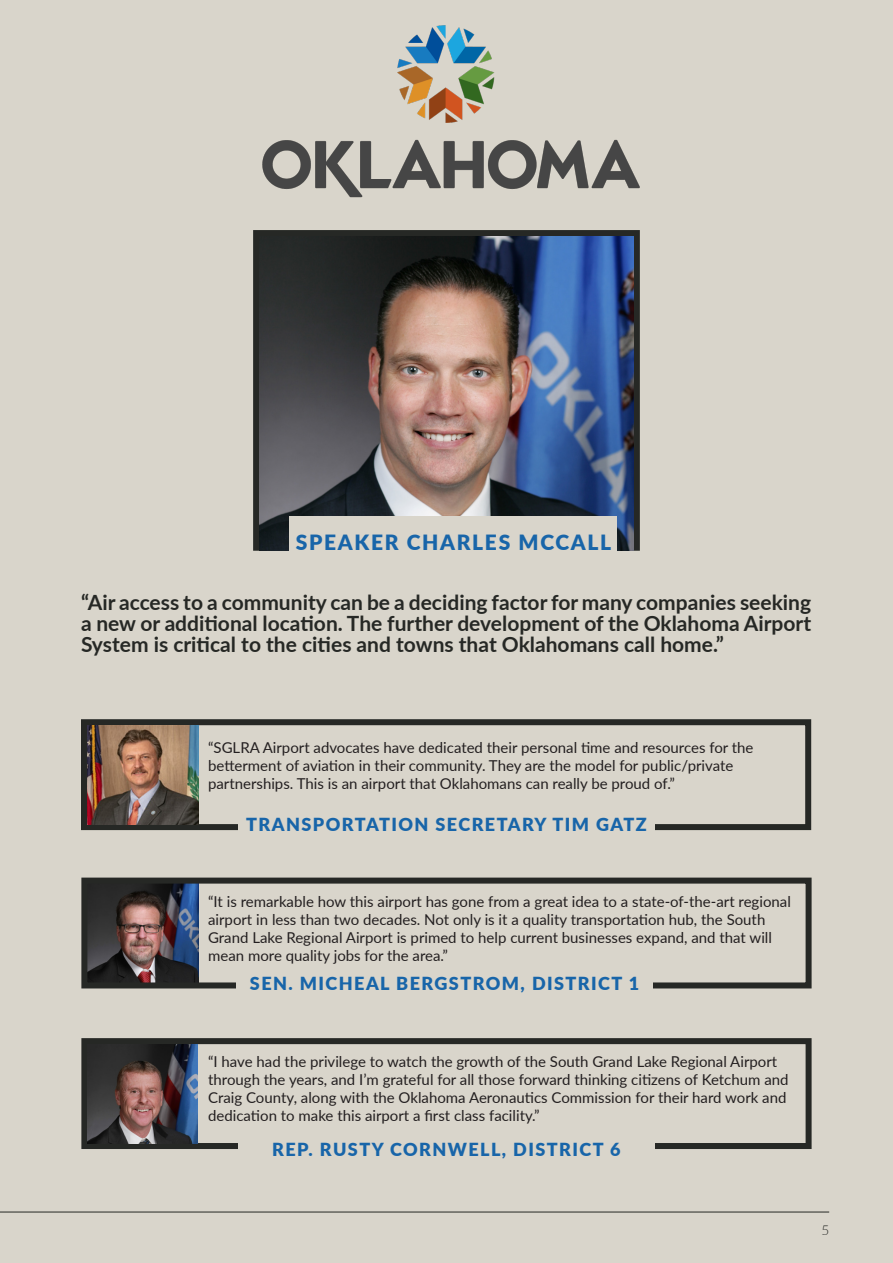
<style>
.page{position:relative;width:893px;height:1263px;background:#d9d5cb}
.page>*{position:absolute;margin:0;border:0;box-sizing:border-box;transform-origin:0 0}
.Body_Text_-_Align_Le{font:700 21px/21px "Lato";color:#262825;text-align:justify}
.Subhead_-_Align_Cent{font:900 21px "Lato";letter-spacing:.08em;color:#1865a9}
.Subhead_-_Align_Cent-2{font:900 18px "Lato";letter-spacing:.08em;color:#1865a9}
.t1{font:15px/18px "Lato";color:#231f20}
.t2{font:300 13.5px "Lato";color:#262825}
</style>
<div class="page">
<img style="left:262px;top:139px;width:378px;height:59px">
<img style="left:397px;top:25px;width:98px;height:98px">
<svg style="left:81px;top:719px;width:731px;height:112px"></svg>
<svg style="left:81px;top:877px;width:731px;height:112px"></svg>
<svg style="left:81px;top:1038px;width:731px;height:111px"></svg>
<div style="left:237px;top:957px;width:416px;height:51px;background:#d9d5cb"></div>
<div style="left:238px;top:1124px;width:417px;height:50px;background:#d9d5cb"></div>
<svg style="left:253px;top:230px;width:387px;height:321px;background:#292a27"></svg>
<img style="left:259px;top:236px;width:375px;height:315px">
<img style="left:87px;top:725px;width:111px;height:99px">
<hr style="left:0;top:1212px;width:829px;height:1px;background:#262825">
<div style="left:289px;top:516px;width:328px;height:50px;background:#d9d5cb"></div>
<div style="left:238px;top:799px;width:417px;height:50px;background:#d9d5cb"></div>
<img style="left:87px;top:1044px;width:111px;height:99px">
<p class="Subhead_-_Align_Cent" style="left:296px;top:526px;width:317px">SPEAKER CHARLES MCCALL</p>
<p class="Body_Text_-_Align_Le" style="left:81px;top:591px;width:732px">“Air access to a community can be a deciding factor for many companies seeking a new or additional location. The further development of the Oklahoma Airport System is critical to the cities and towns that Oklahomans call home.”</p>
<p class="t1" style="left:208px;top:738px;width:547px">“SGLRA Airport advocates have dedicated their personal time and resources for the betterment of aviation in their community. They are the model for public/private partnerships. This is an airport that Oklahomans can really be proud of.”</p>
<p class="Subhead_-_Align_Cent-2" style="left:246px;top:811px;width:402px">TRANSPORTATION SECRETARY TIM GATZ</p>
<p class="t1" style="left:208px;top:892px;width:584px">“It is remarkable how this airport has gone from a great idea to a state-of-the-art regional airport in less than two decades. Not only is it a quality transportation hub, the South Grand Lake Regional Airport is primed to help current businesses expand, and that will mean more quality jobs for the area.”</p>
<p class="Subhead_-_Align_Cent-2" style="left:250px;top:969px;width:391px">SEN. MICHEAL BERGSTROM, DISTRICT 1</p>
<p class="t1" style="left:208px;top:1052px;width:582px">“I have had the privilege to watch the growth of the South Grand Lake Regional Airport through the years, and I’m grateful for all those forward thinking citizens of Ketchum and Craig County, along with the Oklahoma Aeronautics Commission for their hard work and dedication to make this airport a first class facility.”</p>
<p class="Subhead_-_Align_Cent-2" style="left:272px;top:1136px;width:350px">REP. RUSTY CORNWELL, DISTRICT 6</p>
<p class="t2" style="left:821px;top:1220px;width:9px">5</p>
</div>
